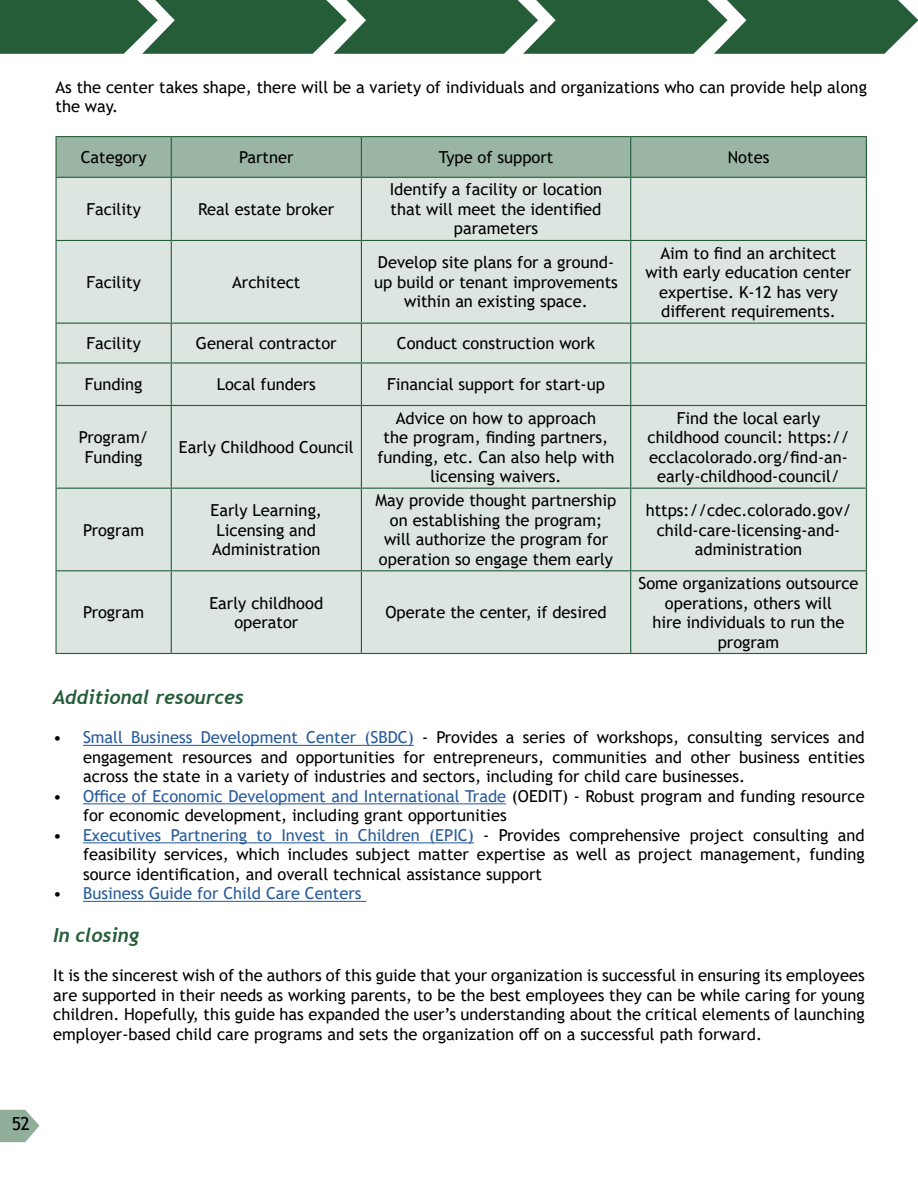
<style>
.page{position:relative;width:918px;height:1188px;background:#fff}
.page>*{position:absolute;margin:0;border:0;box-sizing:border-box;transform-origin:0 0}
.t1{font:italic 700 19.5px "Trebuchet";color:#245d38}
.t2{font:18px "Trebuchet MS";color:#000}
.t3{font:16.5px/19.5px "Trebuchet MS";color:#000;text-align:center}
.t4{font:16.5px "Trebuchet MS";color:#275b9b}
.s1{color:#275b9b}
.s2{color:#000}
</style>
<div class="page">
<div style="left:57px;top:137px;width:809px;height:40px;background:#9ab5a3"></div>
<div style="left:57px;top:178px;width:809px;height:475px;background:#dce5df"></div>
<hr style="left:55px;top:136px;width:116px;height:1px;background:#245d38">
<hr style="left:55px;top:137px;width:2px;height:40px;background:#245d38">
<hr style="left:171px;top:136px;width:190px;height:1px;background:#245d38">
<hr style="left:171px;top:137px;width:1px;height:40px;background:#245d38">
<hr style="left:361px;top:136px;width:270px;height:1px;background:#245d38">
<hr style="left:361px;top:137px;width:1px;height:40px;background:#245d38">
<hr style="left:631px;top:136px;width:236px;height:1px;background:#245d38">
<hr style="left:630px;top:137px;width:1px;height:40px;background:#245d38">
<hr style="left:866px;top:137px;width:1px;height:40px;background:#245d38">
<hr style="left:55px;top:177px;width:116px;height:1px;background:#245d38">
<hr style="left:55px;top:178px;width:2px;height:62px;background:#245d38">
<hr style="left:171px;top:177px;width:190px;height:1px;background:#245d38">
<hr style="left:171px;top:178px;width:1px;height:62px;background:#245d38">
<hr style="left:361px;top:177px;width:270px;height:1px;background:#245d38">
<hr style="left:361px;top:178px;width:1px;height:62px;background:#245d38">
<hr style="left:631px;top:177px;width:236px;height:1px;background:#245d38">
<hr style="left:630px;top:178px;width:1px;height:62px;background:#245d38">
<hr style="left:866px;top:178px;width:1px;height:62px;background:#245d38">
<hr style="left:55px;top:240px;width:116px;height:1px;background:#245d38">
<hr style="left:55px;top:241px;width:2px;height:82px;background:#245d38">
<hr style="left:171px;top:240px;width:190px;height:1px;background:#245d38">
<hr style="left:171px;top:241px;width:1px;height:82px;background:#245d38">
<hr style="left:361px;top:240px;width:270px;height:1px;background:#245d38">
<hr style="left:361px;top:241px;width:1px;height:82px;background:#245d38">
<hr style="left:631px;top:240px;width:236px;height:1px;background:#245d38">
<hr style="left:630px;top:241px;width:1px;height:82px;background:#245d38">
<hr style="left:866px;top:241px;width:1px;height:82px;background:#245d38">
<hr style="left:55px;top:323px;width:116px;height:1px;background:#245d38">
<hr style="left:55px;top:324px;width:2px;height:38px;background:#245d38">
<hr style="left:171px;top:323px;width:190px;height:1px;background:#245d38">
<hr style="left:171px;top:324px;width:1px;height:38px;background:#245d38">
<hr style="left:361px;top:323px;width:270px;height:1px;background:#245d38">
<hr style="left:361px;top:324px;width:1px;height:38px;background:#245d38">
<hr style="left:631px;top:323px;width:236px;height:1px;background:#245d38">
<hr style="left:630px;top:324px;width:1px;height:38px;background:#245d38">
<hr style="left:866px;top:324px;width:1px;height:38px;background:#245d38">
<hr style="left:55px;top:362px;width:116px;height:2px;background:#245d38">
<hr style="left:55px;top:364px;width:2px;height:41px;background:#245d38">
<hr style="left:171px;top:362px;width:190px;height:2px;background:#245d38">
<hr style="left:171px;top:364px;width:1px;height:41px;background:#245d38">
<hr style="left:361px;top:362px;width:270px;height:2px;background:#245d38">
<hr style="left:361px;top:364px;width:1px;height:41px;background:#245d38">
<hr style="left:631px;top:362px;width:236px;height:2px;background:#245d38">
<hr style="left:630px;top:364px;width:1px;height:41px;background:#245d38">
<hr style="left:866px;top:364px;width:1px;height:41px;background:#245d38">
<hr style="left:55px;top:405px;width:116px;height:1px;background:#245d38">
<hr style="left:55px;top:406px;width:2px;height:82px;background:#245d38">
<hr style="left:171px;top:405px;width:190px;height:1px;background:#245d38">
<hr style="left:171px;top:406px;width:1px;height:82px;background:#245d38">
<hr style="left:361px;top:405px;width:270px;height:1px;background:#245d38">
<hr style="left:361px;top:406px;width:1px;height:82px;background:#245d38">
<hr style="left:631px;top:405px;width:236px;height:1px;background:#245d38">
<hr style="left:630px;top:406px;width:1px;height:82px;background:#245d38">
<hr style="left:866px;top:406px;width:1px;height:82px;background:#245d38">
<hr style="left:55px;top:488px;width:116px;height:1px;background:#245d38">
<hr style="left:55px;top:489px;width:2px;height:81px;background:#245d38">
<hr style="left:171px;top:488px;width:190px;height:1px;background:#245d38">
<hr style="left:171px;top:489px;width:1px;height:81px;background:#245d38">
<hr style="left:361px;top:488px;width:270px;height:1px;background:#245d38">
<hr style="left:361px;top:489px;width:1px;height:81px;background:#245d38">
<hr style="left:631px;top:488px;width:236px;height:1px;background:#245d38">
<hr style="left:630px;top:489px;width:1px;height:81px;background:#245d38">
<hr style="left:866px;top:489px;width:1px;height:81px;background:#245d38">
<hr style="left:55px;top:570px;width:116px;height:1px;background:#245d38">
<hr style="left:55px;top:571px;width:2px;height:82px;background:#245d38">
<hr style="left:171px;top:570px;width:190px;height:1px;background:#245d38">
<hr style="left:171px;top:571px;width:1px;height:82px;background:#245d38">
<hr style="left:361px;top:570px;width:270px;height:1px;background:#245d38">
<hr style="left:361px;top:571px;width:1px;height:82px;background:#245d38">
<hr style="left:631px;top:570px;width:236px;height:1px;background:#245d38">
<hr style="left:630px;top:571px;width:1px;height:82px;background:#245d38">
<hr style="left:866px;top:571px;width:1px;height:82px;background:#245d38">
<hr style="left:55px;top:653px;width:116px;height:1px;background:#245d38">
<hr style="left:171px;top:653px;width:190px;height:1px;background:#245d38">
<hr style="left:361px;top:653px;width:270px;height:1px;background:#245d38">
<hr style="left:631px;top:653px;width:236px;height:1px;background:#245d38">
<svg style="left:0;top:0;width:918px;height:54px"></svg>
<hr style="left:83px;top:745px;width:331px;height:1px;background:#275b9b">
<hr style="left:83px;top:803px;width:423px;height:1px;background:#275b9b">
<hr style="left:83px;top:842px;width:391px;height:1px;background:#275b9b">
<hr style="left:83px;top:901px;width:284px;height:1px;background:#275b9b">
<svg style="left:0;top:1110px;width:40px;height:32px"></svg>
<p class="t3" style="left:55px;top:77px;width:813px;text-align:left">As the center takes shape, there will be a variety of individuals and organizations who can provide help along the way.</p>
<p class="t3" style="left:81px;top:147px;width:67px">Category</p>
<p class="t3" style="left:239px;top:147px;width:56px">Partner</p>
<p class="t3" style="left:439px;top:147px;width:116px">Type of support</p>
<p class="t3" style="left:728px;top:147px;width:43px">Notes</p>
<p class="t3" style="left:86px;top:199px;width:56px">Facility</p>
<p class="t3" style="left:198px;top:199px;width:137px">Real estate broker</p>
<p class="t3" style="left:390px;top:180px;width:214px">Identify a facility or location that will meet the identified parameters</p>
<p class="t3" style="left:86px;top:272px;width:56px">Facility</p>
<p class="t3" style="left:232px;top:272px;width:70px">Architect</p>
<p class="t3" style="left:374px;top:253px;width:245px">Develop site plans for a ground&shy;up build or tenant improvements within an existing space.</p>
<p class="t3" style="left:646px;top:243px;width:207px">Aim to find an architect with early education center expertise. K-12 has very different requirements.</p>
<p class="t3" style="left:86px;top:333px;width:56px">Facility</p>
<p class="t3" style="left:196px;top:333px;width:142px">General contractor</p>
<p class="t3" style="left:397px;top:333px;width:200px">Conduct construction work</p>
<p class="t3" style="left:85px;top:375px;width:59px">Funding</p>
<p class="t3" style="left:217px;top:375px;width:101px">Local funders</p>
<p class="t3" style="left:387px;top:375px;width:219px">Financial support for start-up</p>
<p class="t3" style="left:79px;top:427px;width:71px">Program/<br>Funding</p>
<p class="t3" style="left:179px;top:437px;width:176px">Early Childhood Council</p>
<p class="t3" style="left:377px;top:408px;width:239px">Advice on how to approach<br>the program, finding partners, funding, etc. Can also help with licensing waivers.</p>
<p class="t3" style="left:648px;top:408px;width:203px">Find the local early childhood council: https:// ecclacolorado.org/find-an&shy;early-childhood-council/</p>
<p class="t3" style="left:83px;top:520px;width:62px">Program</p>
<p class="t3" style="left:211px;top:500px;width:113px;text-align:left">Early Learning,<br>Licensing and<br>Administration</p>
<p class="t3" style="left:376px;top:491px;width:242px">May provide thought partnership on establishing the program; will authorize the program for operation so engage them early</p>
<p class="t3" style="left:646px;top:500px;width:207px">https://cdec.colorado.gov/ child-care-licensing-and&shy;administration</p>
<p class="t3" style="left:83px;top:603px;width:62px">Program</p>
<p class="t3" style="left:209px;top:593px;width:115px">Early childhood operator</p>
<p class="t3" style="left:385px;top:603px;width:223px">Operate the center, if desired</p>
<p class="t3" style="left:638px;top:573px;width:222px">Some organizations outsource operations, others will<br>hire individuals to run the program</p>
<p class="t1" style="left:53px;top:685px;width:192px">Additional resources</p>
<p class="t3" style="left:83px;top:728px;width:783px;text-align:justify;text-indent:-30px">• <span class="s1">Small Business Development Center (SBDC)</span> - Provides a series of workshops, consulting services and engagement resources and opportunities for entrepreneurs, communities and other business entities across the state in a variety of industries and sectors, including for child care businesses.</p>
<p class="t3" style="left:83px;top:786px;width:783px;text-align:left;text-indent:-30px">• <span class="s1">Office of Economic Development and International Trade</span> (OEDIT) - Robust program and funding resource for economic development, including grant opportunities</p>
<p class="t3" style="left:83px;top:825px;width:783px;text-align:justify;text-indent:-30px">• <span class="s1">Executives Partnering to Invest in Children (EPIC)</span> - Provides comprehensive project consulting and feasibility services, which includes subject matter expertise as well as project management, funding source identification, and overall technical assistance support</p>
<p class="t4" style="left:53px;top:883px;width:310px"><span class="s2">•</span> Business Guide for Child Care Centers</p>
<p class="t1" style="left:53px;top:923px;width:87px">In closing</p>
<p class="t3" style="left:53px;top:965px;width:813px;text-align:justify">It is the sincerest wish of the authors of this guide that your organization is successful in ensuring its employees are supported in their needs as working parents, to be the best employees they can be while caring for young children. Hopefully, this guide has expanded the user’s understanding about the critical elements of launching employer-based child care programs and sets the organization off on a successful path forward.</p>
<p class="t2" style="left:12px;top:1113px;width:20px">52</p>
</div>
